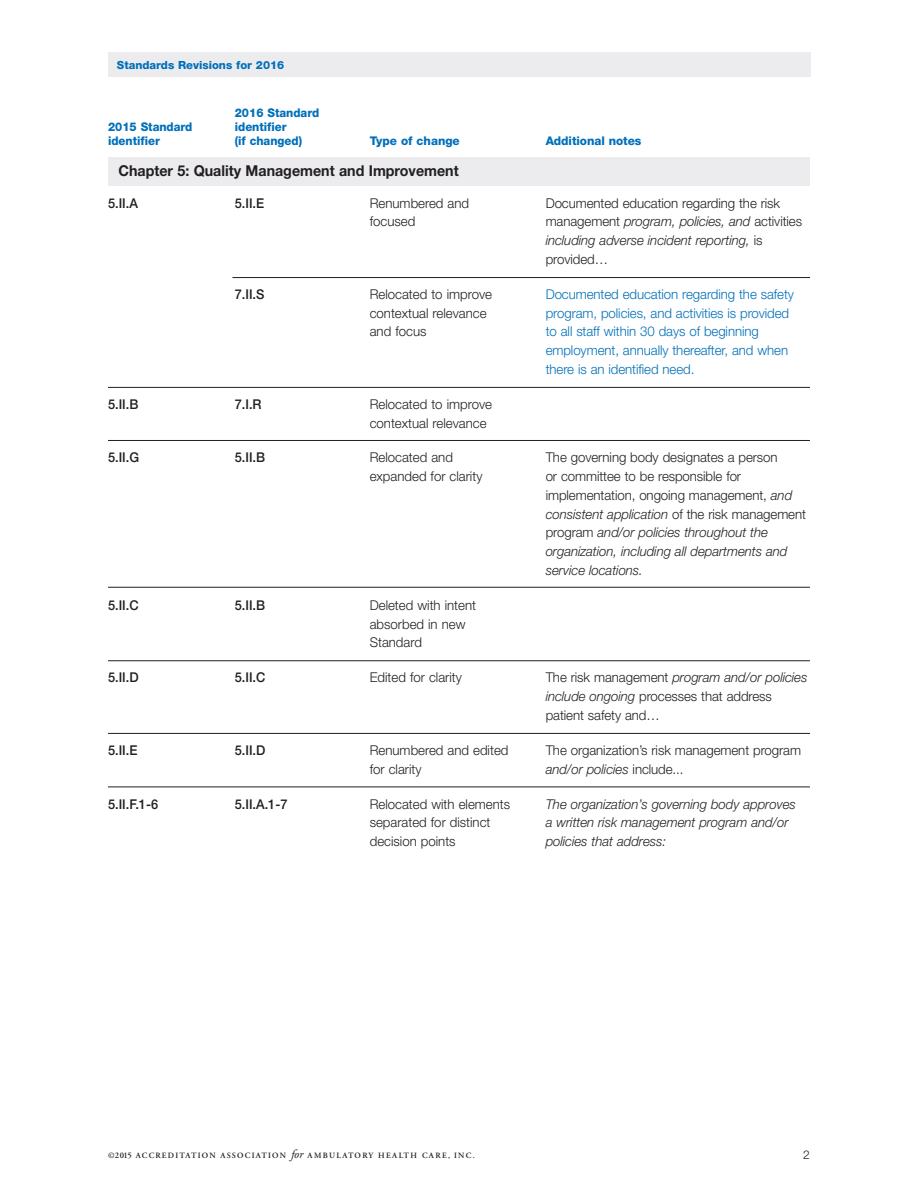
<style>
.page{position:relative;width:918px;height:1188px;background:#fff}
.page>*{position:absolute;margin:0;border:0;box-sizing:border-box;transform-origin:0 0}
.t1{font:700 15px "Helvetica Neue LT Std";color:#231f20;scale:.95 1}
.t2{font:300 13.5px/18.8px "Helvetica Neue LT Std";color:#231f20}
.t3{font:300 13.5px/18.8px "Helvetica Neue LT Std";letter-spacing:-.005em;color:#006fba}
.t4{font:500 13.5px "Helvetica Neue LT Std";color:#231f20;scale:.95 1}
.t5{font:italic 300 13.5px/18.8px "Helvetica Neue LT Std";letter-spacing:-.005em;color:#231f20}
.t6{font:800 12px/14.4px "Helvetica Neue LT Std";color:#006fba;scale:.95 1}
.t7{font:800 12px "Helvetica Neue LT Std";color:#006fba}
.t8{font:300 12px "Helvetica Neue LT Std";color:#231f20}
.t9{font:800 11.25px "Helvetica Neue LT Std";color:#006fba}
.t10{font:600 8.1px "Adobe Garamond Pro";letter-spacing:.15em;color:#231f20}
.s1{font-style:italic}
.s2{font-size:8.55px}
.s3{font-weight:400;font-style:italic;font-size:12.3px}
</style>
<div class="page">
<div style="left:108px;top:157px;width:702px;height:29px;background:#ececee"></div>
<hr style="left:232px;top:277px;width:578px;height:1px;background:#231f20">
<hr style="left:108px;top:387px;width:702px;height:1px;background:#231f20">
<hr style="left:108px;top:440px;width:702px;height:1px;background:#231f20">
<hr style="left:108px;top:587px;width:702px;height:1px;background:#231f20">
<hr style="left:108px;top:660px;width:702px;height:1px;background:#231f20">
<hr style="left:108px;top:733px;width:702px;height:1px;background:#231f20">
<hr style="left:108px;top:787px;width:702px;height:1px;background:#231f20">
<div style="left:108px;top:52px;width:702px;height:25px;background:#ececee"></div>
<p class="t9" style="left:117px;top:61px;width:169px">Standards Revisions for 2016</p>
<p class="t6" style="left:108px;top:121px;width:90px">2015 Standard identifier</p>
<p class="t6" style="left:235px;top:106px;width:90px">2016 Standard identifier<br>(if changed)</p>
<p class="t7" style="left:370px;top:137px;width:92px">Type of change</p>
<p class="t7" style="left:546px;top:137px;width:97px">Additional notes</p>
<p class="t1" style="left:119px;top:165px;width:360px">Chapter 5: Quality Management and Improvement</p>
<p class="t2" style="left:370px;top:195px;width:101px">Renumbered and focused</p>
<p class="t4" style="left:235px;top:198px;width:33px">5.II.E</p>
<p class="t4" style="left:108px;top:198px;width:33px">5.II.A</p>
<p class="t4" style="left:235px;top:289px;width:33px">7.II.S</p>
<p class="t2" style="left:370px;top:286px;width:124px">Relocated to improve contextual relevance and focus</p>
<p class="t4" style="left:108px;top:399px;width:34px">5.II.B</p>
<p class="t4" style="left:108px;top:453px;width:34px">5.II.G</p>
<p class="t4" style="left:235px;top:399px;width:30px">7.I.R</p>
<p class="t4" style="left:235px;top:453px;width:34px">5.II.B</p>
<p class="t2" style="left:370px;top:396px;width:124px">Relocated to improve contextual relevance</p>
<p class="t2" style="left:370px;top:450px;width:114px">Relocated and expanded for clarity</p>
<p class="t4" style="left:108px;top:600px;width:34px">5.II.C</p>
<p class="t4" style="left:108px;top:673px;width:34px">5.II.D</p>
<p class="t4" style="left:235px;top:600px;width:34px">5.II.B</p>
<p class="t4" style="left:235px;top:673px;width:34px">5.II.C</p>
<p class="t2" style="left:370px;top:597px;width:108px">Deleted with intent absorbed in new<br>Standard</p>
<p class="t2" style="left:370px;top:669px;width:94px">Edited for clarity</p>
<p class="t4" style="left:108px;top:745px;width:33px">5.II.E</p>
<p class="t4" style="left:108px;top:799px;width:54px">5.II.F.1-6</p>
<p class="t4" style="left:235px;top:745px;width:34px">5.II.D</p>
<p class="t4" style="left:235px;top:799px;width:57px">5.II.A.1-7</p>
<p class="t2" style="left:370px;top:742px;width:140px">Renumbered and edited for clarity</p>
<p class="t2" style="left:370px;top:796px;width:142px">Relocated with elements separated for distinct decision points</p>
<p class="t2" style="left:546px;top:195px;width:258px">Documented education regarding the risk management <span class="s1">program, policies, and</span> activities <span class="s1">including adverse incident reporting,</span> is provided…</p>
<p class="t3" style="left:546px;top:286px;width:250px">Documented education regarding the safety program, policies, and activities is provided to all staff within 30 days of beginning employment, annually thereafter, and when there is an identified need.</p>
<p class="t2" style="left:546px;top:450px;width:262px">The governing body designates a person<br>or committee to be responsible for implementation, ongoing management, <span class="s1">and consistent application</span> of the risk management program <span class="s1">and/or policies throughout the organization, including all departments and service locations.</span></p>
<p class="t2" style="left:546px;top:669px;width:263px">The risk management <span class="s1">program and/or policies include ongoing</span> processes that address patient safety and…</p>
<p class="t2" style="left:546px;top:742px;width:257px">The organization’s risk management program <span class="s1">and/or policies</span> include...</p>
<p class="t5" style="left:546px;top:796px;width:252px">The organization’s governing body approves a written risk management program and/or policies that address:</p>
<p class="t10" style="left:108px;top:1152px;width:368px">©<span class="s2">2015</span> ACCREDITATION ASSOCIATION <span class="s3">for</span> AMBULATORY HEALTH CARE, INC.</p>
<p class="t8" style="left:803px;top:1151px;width:8px">2</p>
</div>
